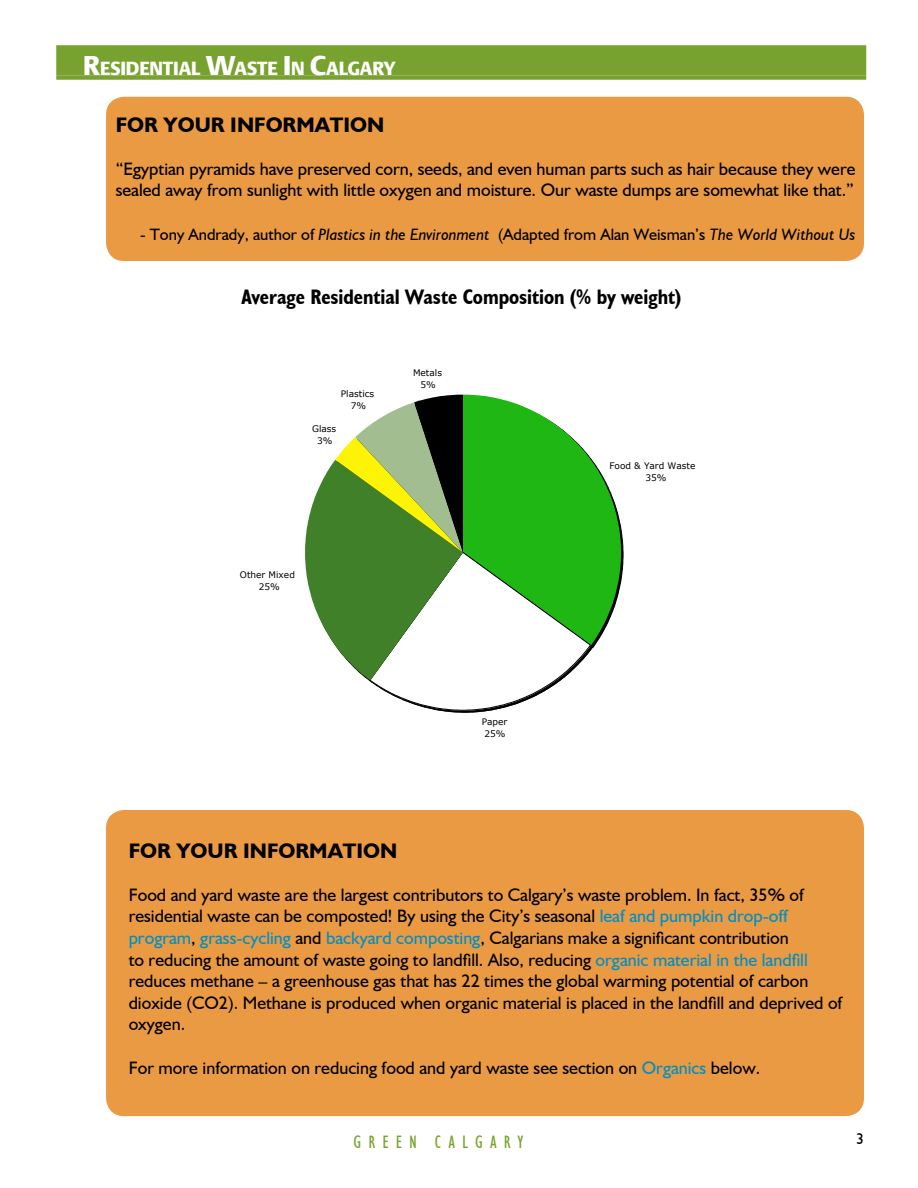
<style>
.page{position:relative;width:918px;height:1188px;background:#fff}
.page>*{position:absolute;margin:0;border:0;box-sizing:border-box;transform-origin:0 0}
.t1{font:700 condensed 21px "Humanist 521 BT";letter-spacing:-.005em;color:#000}
.t2{font:700 21px "Humanist 521 BT";color:#000}
.t3{font:18.9px "Texaco Argo Bla";letter-spacing:-.005em;color:#fff}
.t4{font:18px/21.6px "Humanist 521 BT";color:#000}
.t5{font:condensed 18px "Humanist 521 BT";letter-spacing:.395em;color:#78a22f}
.t6{font:16.5px "Humanist 521 BT";color:#000}
.t7{font:15.45px "Humanist 521 BT";color:#000}
.t8{font:9px/12px "Verdana";color:#000;text-align:center}
.s1{font-size:27px}
.s2{font-style:italic}
.s3{color:#008fc5}
</style>
<div class="page">
<div style="left:56px;top:45px;width:810px;height:30px;background:#78a22f"></div>
<div style="left:56px;top:75px;width:810px;height:5px;background:#78a22f"></div>
<div style="left:106px;top:96px;width:758px;height:165px;background:#ea9a43"></div>
<svg style="left:305px;top:395px;width:318px;height:318px"></svg>
<div style="left:106px;top:810px;width:758px;height:307px;background:#ea9a43"></div>
<p class="t3" style="left:83px;top:57px;width:314px"><span class="s1">R</span>ESIDENTIAL <span class="s1">W</span>ASTE <span class="s1">I</span> N <span class="s1">C</span>ALGARY</p>
<p class="t2" style="left:116px;top:111px;width:270px">FOR YOUR INFORMATION</p>
<p class="t4" style="left:116px;top:158px;width:741px">“Egyptian pyramids have preserved corn, seeds, and even human parts such as hair because they were sealed away from sunlight with little oxygen and moisture. Our waste dumps are somewhat like that.”</p>
<p class="t6" style="left:140px;top:224px;width:717px">- Tony Andrady, author of <span class="s2">Plastics in the Environment</span> (Adapted from Alan Weisman’s <span class="s2">The World Without Us</span></p>
<p class="t1" style="left:241px;top:284px;width:441px">Average Residential Waste Composition (% by weight)</p>
<p class="t8" style="left:341px;top:388px;width:35px">Plastics<br>7%</p>
<p class="t8" style="left:312px;top:423px;width:26px">Glass<br>3%</p>
<p class="t8" style="left:413px;top:367px;width:31px">Metals<br>5%</p>
<p class="t8" style="left:240px;top:569px;width:57px">Other Mixed<br>25%</p>
<p class="t8" style="left:482px;top:716px;width:27px;text-align:left">Paper<br>25%</p>
<p class="t8" style="left:645px;top:460px;width:52px;text-align:left;text-indent:-36px">Food &amp; Yard Waste<br>35%</p>
<p class="t2" style="left:129px;top:837px;width:270px">FOR YOUR INFORMATION</p>
<p class="t4" style="left:129px;top:884px;width:715px">Food and yard waste are the largest contributors to Calgary’s waste problem. In fact, 35% of residential waste can be composted! By using the City’s seasonal <span class="s3">leaf and pumpkin drop-off program</span>, <span class="s3">grass-cycling</span> and <span class="s3">backyard composting</span>, Calgarians make a significant contribution<br>to reducing the amount of waste going to landfill. Also, reducing <span class="s3">organic material in the landfill </span>reduces methane – a greenhouse gas that has 22 times the global warming potential of carbon dioxide (CO2). Methane is produced when organic material is placed in the landfill and deprived of oxygen.</p>
<p class="t4" style="left:129px;top:1056px;width:633px">For more information on reducing food and yard waste see section on <span class="s3">Organics</span> below.</p>
<p class="t5" style="left:354px;top:1131px;width:171px">GREEN CALGARY</p>
<p class="t7" style="left:856px;top:1130px;width:9px">3</p>
</div>
